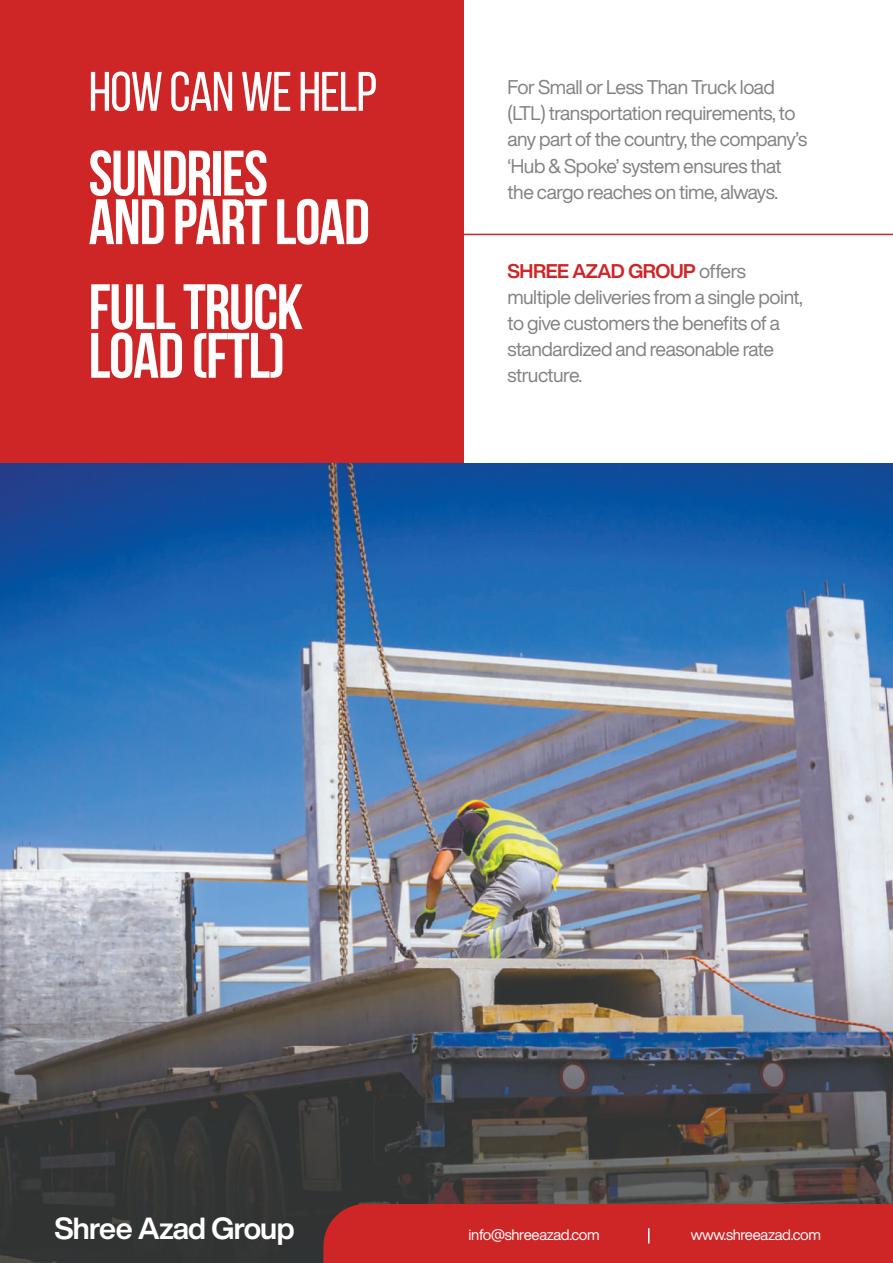
<style>
.page{position:relative;width:893px;height:1263px;background:#fff}
.page>*{position:absolute;margin:0;border:0;box-sizing:border-box;transform-origin:0 0}
.t1{font:700 64.05px/48.6px "Bebas Neue";letter-spacing:-.02em;color:#fff}
.t2{font:55.5px "Bebas Neue";letter-spacing:-.02em;color:#fff}
.t3{font:700 30px "Helvetica Now Display";letter-spacing:-.02em;color:#fff}
.t4{font:19.5px/26.2px "Helvetica Now Display";letter-spacing:-.02em;color:#828281}
.t5{font:15px "Helvetica Now Display";letter-spacing:-.02em;color:#fff}
.s1{font-weight:700;color:#ce2526}
</style>
<div class="page">
<div style="left:0;top:0;width:463px;height:466px;background:#ce2526"></div>
<img style="left:0;top:463px;width:893px;height:800px">
<div style="left:323px;top:1204px;width:570px;height:59px;background:#ce2526"></div>
<hr style="left:453px;top:234px;width:440px;height:1px;background:#ce2526">
<h2 class="t2" style="left:89px;top:62px;width:290px">HOW CAN WE HELP</h2>
<h1 class="t1" style="left:89px;top:148px;width:283px">SUNDRIES<br>AND PART LOAD</h1>
<h1 class="t1" style="left:89px;top:282px;width:216px">FULL TRUCK<br>LOAD (FTL)</h1>
<p class="t4" style="left:508px;top:74px;width:301px">For Small or Less Than Truck load (LTL) transportation requirements, to any part of the country, the company’s ‘Hub &amp; Spoke’ system ensures that the cargo reaches on time, always.</p>
<p class="t4" style="left:508px;top:257px;width:297px"><span class="s1">SHREE AZAD GROUP</span> offers multiple deliveries from a single point, to give customers the benefits of a standardized and reasonable rate structure.</p>
<h3 class="t3" style="left:54px;top:1207px;width:242px">Shree Azad Group</h3>
<p class="t5" style="left:469px;top:1224px;width:133px">info@shreeazad.com</p>
<p class="t5" style="left:691px;top:1224px;width:132px">www.shreeazad.com</p>
</div>
